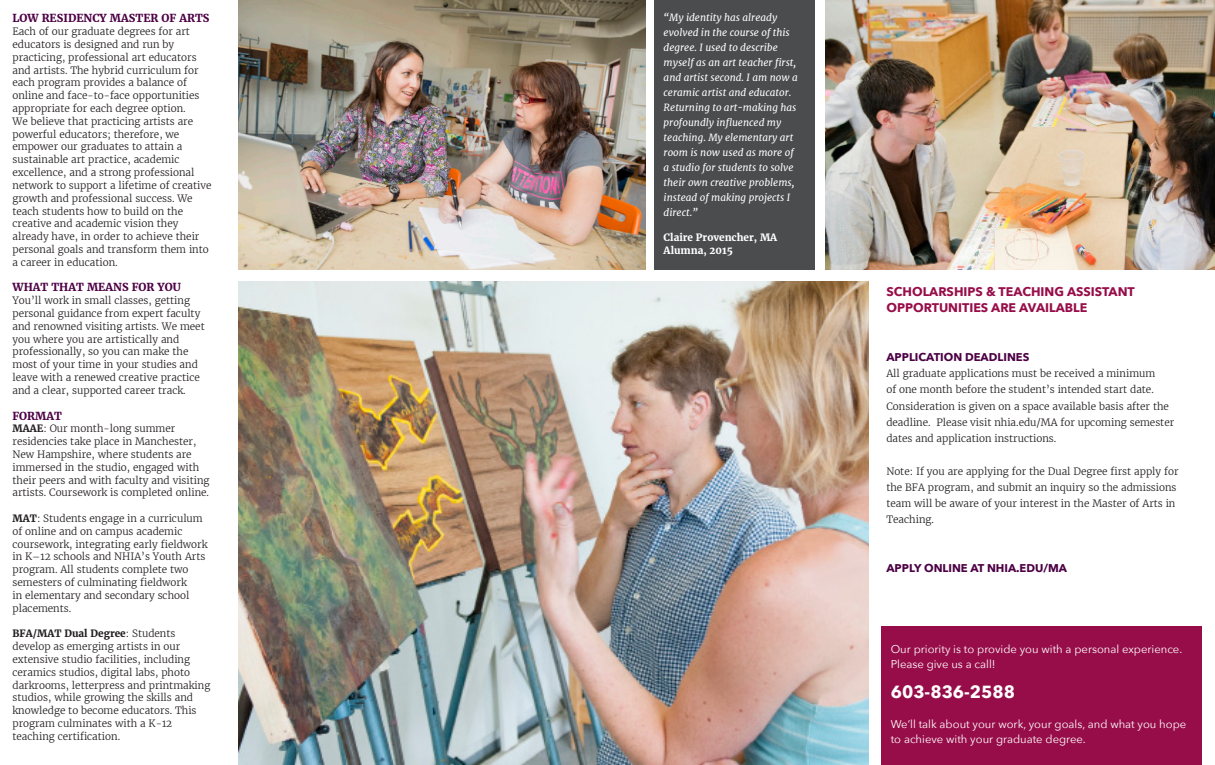
<style>
.page{position:relative;width:1215px;height:765px;background:#fff}
.page>*{position:absolute;margin:0;border:0;box-sizing:border-box;transform-origin:0 0}
.t1{font:700 17.5px "Avenir Next";color:#fff}
.t2{font:700 12.5px/16.2px "Avenir Next";color:#970d49}
.t3{font:11.25px/15px "Avenir Next";color:#fff}
.t4{font:700 11.25px "Avenir Next";color:#4c0144}
.t5{font:700 11px "Merriweather";color:#4c0144}
.t6{font:300 10px/12.8px "Merriweather";color:#231f20}
.t7{font:italic 10px/15px "Merriweather";color:#fff}
.t8{font:700 10px/13.1px "Merriweather";color:#fff}
.s1{font-weight:700}
</style>
<div class="page">
<div style="left:881px;top:626px;width:321px;height:139px;background:#970d49"></div>
<img style="left:238px;top:0;width:407px;height:269px">
<img style="left:238px;top:282px;width:630px;height:483px">
<img style="left:825px;top:0;width:390px;height:269px">
<div style="left:655px;top:0;width:160px;height:269px;background:#4b4c4d"></div>
<p class="t5" style="left:12px;top:12px;width:199px">LOW RESIDENCY MASTER OF ARTS</p>
<p class="t6" style="left:12px;top:25px;width:200px">Each of our graduate degrees for art educators is designed and run by practicing, professional art educators and artists. The hybrid curriculum for each program provides a balance of online and face-to-face opportunities appropriate for each degree option.<br>We believe that practicing artists are powerful educators; therefore, we empower our graduates to attain a sustainable art practice, academic excellence, and a strong professional network to support a lifetime of creative growth and professional success. We teach students how to build on the creative and academic vision they already have, in order to achieve their personal goals and transform them into a career in education.</p>
<p class="t5" style="left:12px;top:281px;width:170px">WHAT THAT MEANS FOR YOU</p>
<p class="t6" style="left:12px;top:294px;width:194px">You’ll work in small classes, getting personal guidance from expert faculty and renowned visiting artists. We meet you where you are artistically and professionally, so you can make the most of your time in your studies and leave with a renewed creative practice and a clear, supported career track.</p>
<p class="t5" style="left:12px;top:409px;width:51px">FORMAT</p>
<p class="t6" style="left:12px;top:422px;width:199px"><span class="s1">MAAE</span>: Our month-long summer residencies take place in Manchester, New Hampshire, where students are immersed in the studio, engaged with their peers and with faculty and visiting artists. Coursework is completed online.</p>
<p class="t6" style="left:12px;top:512px;width:197px"><span class="s1">MAT</span>: Students engage in a curriculum of online and on campus academic coursework, integrating early fieldwork in K–12 schools and NHIA’s Youth Arts program. All students complete two semesters of culminating fieldwork<br>in elementary and secondary school placements.</p>
<p class="t6" style="left:12px;top:627px;width:199px"><span class="s1">BFA/MAT Dual Degree</span>: Students develop as emerging artists in our extensive studio facilities, including ceramics studios, digital labs, photo darkrooms, letterpress and printmaking studios, while growing the skills and knowledge to become educators. This</p>
<p class="t6" style="left:12px;top:717px;width:161px">program culminates with a K-12 teaching certification.</p>
<p class="t7" style="left:664px;top:10px;width:136px">“My identity has already evolved in the course of this degree. I used to describe myself as an art teacher first, and artist second. I am now a ceramic artist and educator.<br>Returning to art-making has profoundly influenced my teaching. My elementary art room is now used as more of a studio for students to solve their own creative problems, instead of making projects I direct.”</p>
<p class="t8" style="left:664px;top:231px;width:115px">Claire Provencher, MA<br>Alumna, 2015</p>
<p class="t2" style="left:886px;top:283px;width:250px">SCHOLARSHIPS &amp; TEACHING ASSISTANT<br>OPPORTUNITIES ARE AVAILABLE</p>
<p class="t4" style="left:886px;top:347px;width:145px">APPLICATION DEADLINES</p>
<p class="t6" style="left:886px;top:365px;width:289px;line-height:16.2px">All graduate applications must be received a minimum<br>of one month before the student’s intended start date.<br>Consideration is given on a space available basis after the deadline. Please visit nhia.edu/MA for upcoming semester dates and application instructions.</p>
<p class="t6" style="left:886px;top:463px;width:294px;line-height:16.2px">Note: If you are applying for the Dual Degree first apply for the BFA program, and submit an inquiry so the admissions team will be aware of your interest in the Master of Arts in Teaching.</p>
<p class="t4" style="left:886px;top:558px;width:182px">APPLY ONLINE AT NHIA.EDU/MA</p>
<p class="t3" style="left:891px;top:641px;width:293px">Our priority is to provide you with a personal experience.<br>Please give us a call!</p>
<p class="t1" style="left:891px;top:677px;width:126px">603-836-2588</p>
<p class="t3" style="left:891px;top:716px;width:297px">We’ll talk about your work, your goals, and what you hope to achieve with your graduate degree.</p>
</div>
